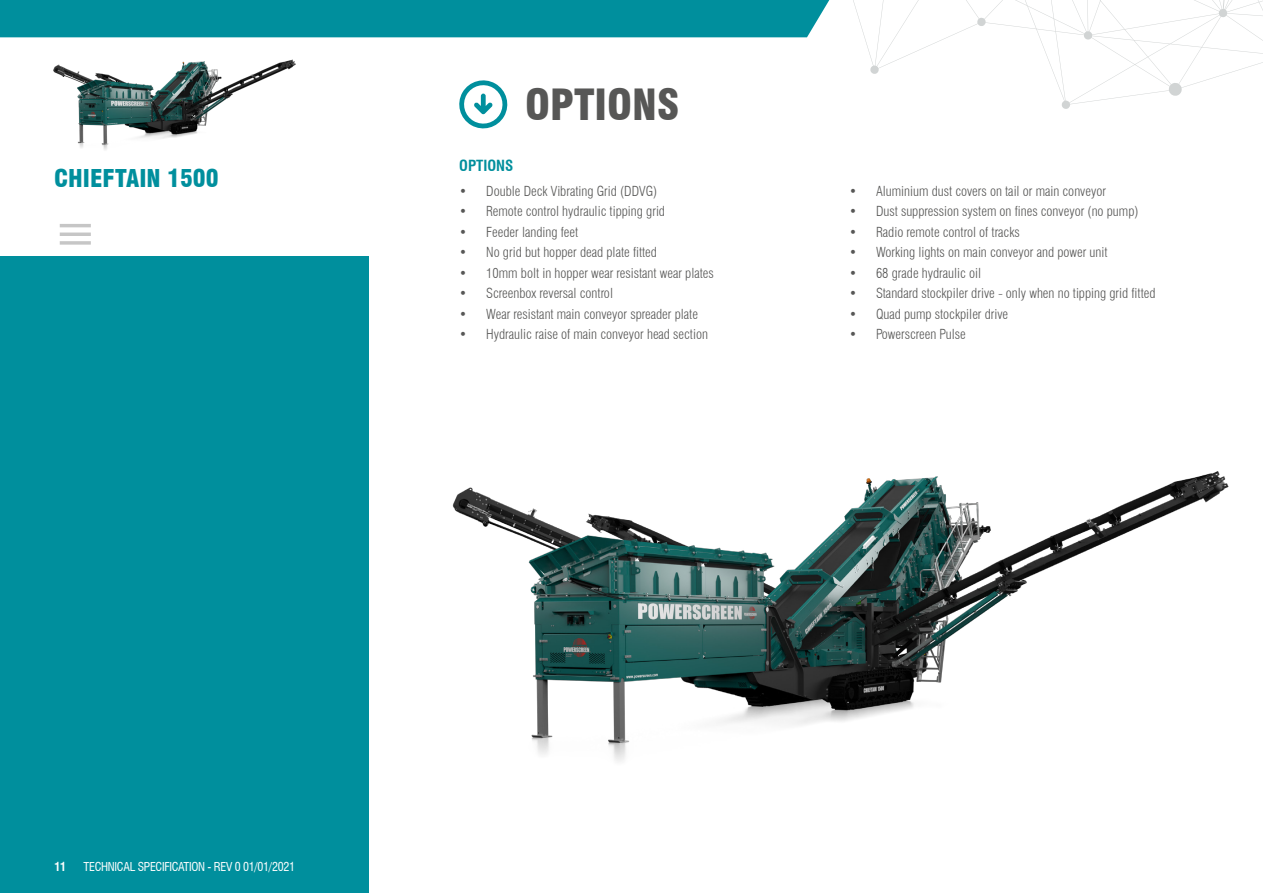
<style>
.page{position:relative;width:1263px;height:893px;background:#fff}
.page>*{position:absolute;margin:0;border:0;box-sizing:border-box;transform-origin:0 0}
.t1{font:900 condensed 42px "Swiss 721 BT";color:#575756}
.t2{font:900 condensed 24px "Swiss 721 BT";color:#008f9d}
.t3{font:700 condensed 15px "Swiss 721 BT";color:#008f9d}
.t4{font:300 condensed 13.5px "Swiss 721 BT";color:#575756}
.t5{font:condensed 12px "Swiss 721 BT";letter-spacing:-.025em;color:#fff}
.t6{font:700 condensed 12px "Swiss 721 BT";color:#fff}
</style>
<div class="page">
<div style="left:0;top:257px;width:368px;height:636px;background:#008f9d"></div>
<img style="left:53px;top:59px;width:242px;height:91px">
<hr style="left:60px;top:241px;width:31px;height:4px;background:#cfcfcf">
<hr style="left:60px;top:233px;width:31px;height:3px;background:#c6c6c6">
<hr style="left:60px;top:224px;width:31px;height:3px;background:#c6c6c6">
<svg style="left:295px;top:0;width:968px;height:129px"></svg>
<div style="left:0;top:0;width:856px;height:37px;background:#008f9d"></div>
<img style="left:452px;top:471px;width:777px;height:291px">
<h2 class="t2" style="left:54px;top:163px;width:166px">CHIEFTAIN 1500</h2>
<h1 class="t1" style="left:525px;top:79px;width:155px">OPTIONS</h1>
<p class="t3" style="left:459px;top:157px;width:56px">OPTIONS</p>
<p class="t4" style="left:459px;top:183px;width:199px">• Double Deck Vibrating Grid (DDVG)</p>
<p class="t4" style="left:459px;top:203px;width:207px">• Remote control hydraulic tipping grid</p>
<p class="t4" style="left:459px;top:224px;width:121px">• Feeder landing feet</p>
<p class="t4" style="left:459px;top:244px;width:199px">• No grid but hopper dead plate fitted</p>
<p class="t4" style="left:459px;top:265px;width:256px">• 10mm bolt in hopper wear resistant wear plates</p>
<p class="t4" style="left:459px;top:285px;width:155px">• Screenbox reversal control</p>
<p class="t4" style="left:459px;top:306px;width:240px">• Wear resistant main conveyor spreader plate</p>
<p class="t4" style="left:459px;top:326px;width:250px">• Hydraulic raise of main conveyor head section</p>
<p class="t4" style="left:849px;top:183px;width:259px">• Aluminium dust covers on tail or main conveyor</p>
<p class="t4" style="left:849px;top:203px;width:291px">• Dust suppression system on fines conveyor (no pump)</p>
<p class="t4" style="left:849px;top:224px;width:172px">• Radio remote control of tracks</p>
<p class="t4" style="left:849px;top:244px;width:260px">• Working lights on main conveyor and power unit</p>
<p class="t4" style="left:849px;top:265px;width:134px">• 68 grade hydraulic oil</p>
<p class="t4" style="left:849px;top:285px;width:308px">• Standard stockpiler drive - only when no tipping grid fitted</p>
<p class="t4" style="left:849px;top:306px;width:161px">• Quad pump stockpiler drive</p>
<p class="t4" style="left:849px;top:326px;width:118px">• Powerscreen Pulse</p>
<p class="t6" style="left:54px;top:859px;width:13px">11</p>
<p class="t5" style="left:84px;top:859px;width:213px">TECHNICAL SPECIFICATION - REV 0 01/01/2021</p>
</div>
